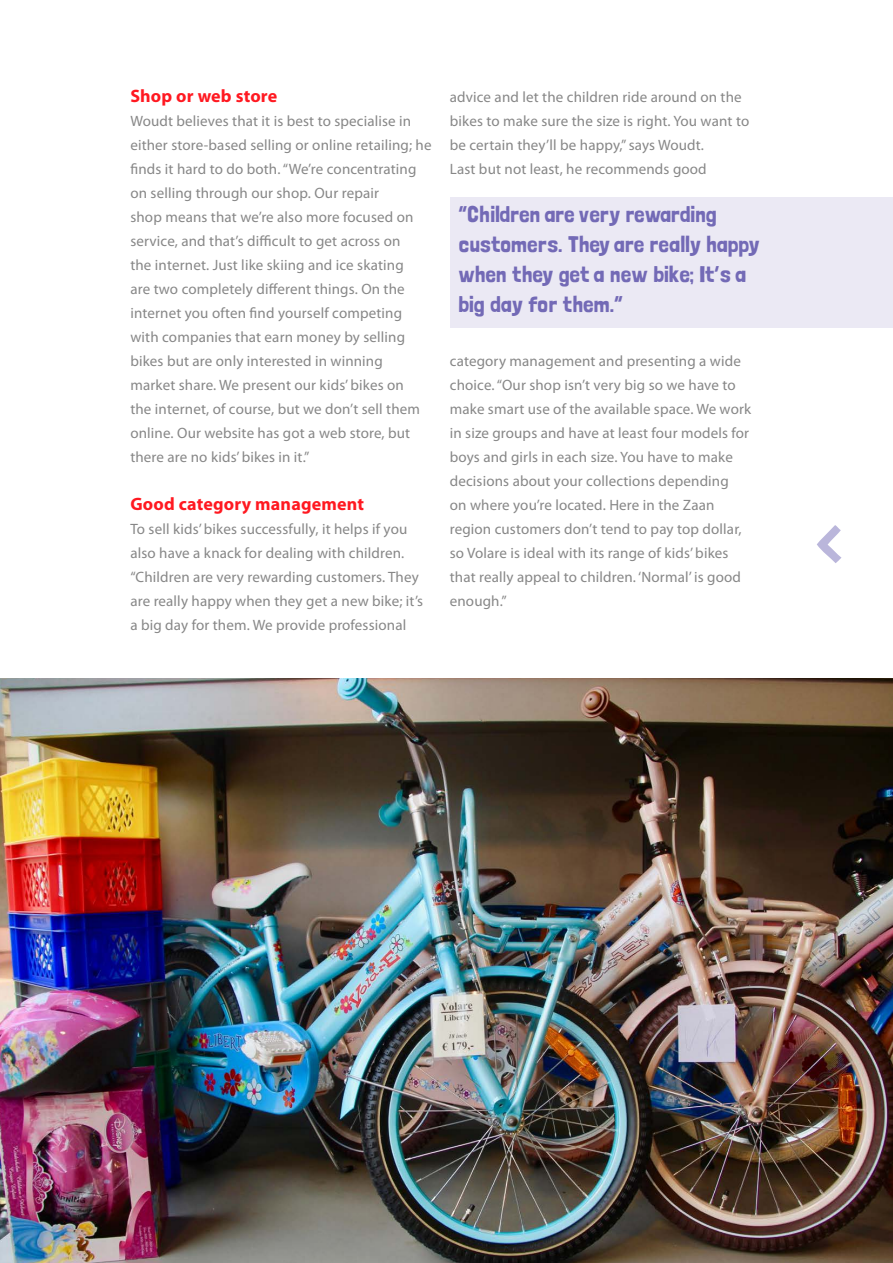
<style>
.page{position:relative;width:893px;height:1263px;background:#fff}
.page>*{position:absolute;margin:0;border:0;box-sizing:border-box;transform-origin:0 0}
.t1{font:75px "Londrina Solid";color:#bab6db}
.t2{font:22.5px/30px "Londrina Solid";color:#736ab6}
.t3{font:700 18px "Myriad Pro";letter-spacing:.01em;color:#ff1921}
.t4{font:15px/24px "Myriad Pro";letter-spacing:.01em;color:#878787}
</style>
<div class="page">
<img style="left:0;top:678px;width:893px;height:585px">
<div style="left:450px;top:197px;width:443px;height:130px;background:#ebe9f4"></div>
<p class="t3" style="left:130px;top:84px;width:148px">Shop or web store</p>
<p class="t4" style="left:130px;top:109px;width:303px">Woudt believes that it is best to specialise in either store-based selling or online retailing; he finds it hard to do both. “We’re concentrating on selling through our shop. Our repair<br>shop means that we’re also more focused on service, and that’s difficult to get across on<br>the internet. Just like skiing and ice skating<br>are two completely different things. On the internet you often find yourself competing with companies that earn money by selling bikes but are only interested in winning<br>market share. We present our kids’ bikes on<br>the internet, of course, but we don’t sell them online. Our website has got a web store, but there are no kids’ bikes in it.”</p>
<p class="t3" style="left:130px;top:492px;width:235px">Good category management</p>
<p class="t4" style="left:130px;top:517px;width:294px">To sell kids’ bikes successfully, it helps if you also have a knack for dealing with children. “Children are very rewarding customers. They are really happy when they get a new bike; it’s a big day for them. We provide professional</p>
<p class="t4" style="left:450px;top:85px;width:301px">advice and let the children ride around on the bikes to make sure the size is right. You want to be certain they’ll be happy,” says Woudt.<br>Last but not least, he recommends good</p>
<h2 class="t2" style="left:459px;top:199px;width:302px">“Children are very rewarding customers. They are really happy when they get a new bike; It’s a big day for them.”</h2>
<p class="t4" style="left:450px;top:349px;width:303px">category management and presenting a wide choice. “Our shop isn’t very big so we have to make smart use of the available space. We work in size groups and have at least four models for boys and girls in each size. You have to make decisions about your collections depending<br>on where you’re located. Here in the Zaan region customers don’t tend to pay top dollar, so Volare is ideal with its range of kids’ bikes that really appeal to children. ‘Normal’ is good enough.”</p>
<h1 class="t1" style="left:816px;top:494px;width:28px">&lt;</h1>
</div>
